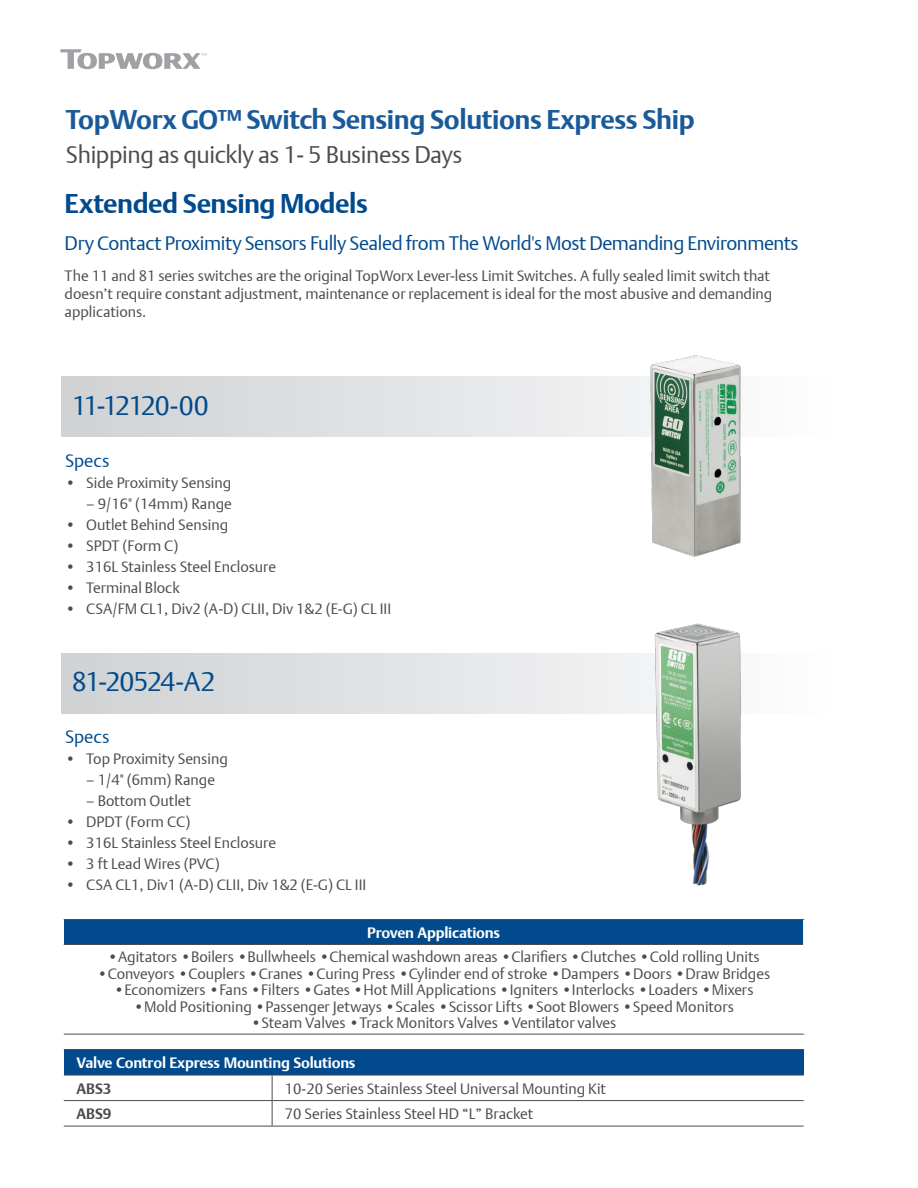
<style>
.page{position:relative;width:918px;height:1188px;background:#fff}
.page>*{position:absolute;margin:0;border:0;box-sizing:border-box;transform-origin:0 0}
.Section_sub-head{font:700 27px "DTL Argo T";letter-spacing:-.015em;color:#1a5a99}
.Section_sub-head-2{font:700 27px "DTL Argo T";letter-spacing:-.02em;color:#004a8d}
.Section_Head{font:27px "DTL Argo T Light";letter-spacing:-.085em;color:#004a8d}
.Section_Head-2{font:27px "DTL Argo T Light";letter-spacing:-.055em;color:#004a8d}
.Section_sub-head-3{font:24px "DTL Argo T Light";letter-spacing:-.015em;color:#4b4c4d}
.Section_sub-head-4{font:19.5px "DTL Argo T Light";letter-spacing:-.02em;color:#004a8d}
.bullet{font:18px "DTL Argo T Light";color:#004a8d}
.Section_sub-head-5{font:15px/18px "DTL Argo T Light";color:#4b4c4d}
.Body_Copy{font:15px "DTL Argo T Light";color:#4b4c4d}
.Heading_Level_3{font:15px "DTL Argo T Light";color:#4b4c4d}
.Main_Subsubhead{font:700 15px "DTL Argo T";letter-spacing:-.015em;color:#fff}
.bullet-2{font:15px "DTL Argo T Light";color:#4b4c4d}
.Body_Copy-2{font:700 15px "DTL Argo T";color:#4b4c4d}
</style>
<div class="page">
<svg style="left:61px;top:377px;width:540px;height:60px"></svg>
<svg style="left:61px;top:653px;width:540px;height:60px"></svg>
<svg style="left:60px;top:49px;width:146px;height:20px"></svg>
<img style="left:601px;top:355px;width:140px;height:202px">
<img style="left:601px;top:623px;width:140px;height:263px">
<div style="left:64px;top:1050px;width:740px;height:25px;background:#004a8d"></div>
<hr style="left:64px;top:1049px;width:208px;height:1px;background:#4b4c4d">
<hr style="left:272px;top:1049px;width:532px;height:1px;background:#4b4c4d">
<svg style="left:64px;top:1075px;width:740px;height:51px"></svg>
<hr style="left:64px;top:1126px;width:208px;height:1px;background:#4b4c4d">
<hr style="left:272px;top:1126px;width:532px;height:1px;background:#4b4c4d">
<div style="left:64px;top:920px;width:740px;height:24px;background:#004a8d"></div>
<hr style="left:64px;top:919px;width:740px;height:1px;background:#4b4c4d">
<hr style="left:64px;top:944px;width:739px;height:1px;background:#4b4c4d">
<hr style="left:64px;top:1034px;width:740px;height:1px;background:#4b4c4d">
<svg style="left:803px;top:920px;width:1px;height:24px"></svg>
<p class="Section_sub-head" style="left:66px;top:103px;width:630px">TopWorx GO™ Switch Sensing Solutions Express Ship</p>
<p class="Section_sub-head-3" style="left:66px;top:140px;width:398px">Shipping as quickly as 1- 5 Business Days</p>
<p class="Section_sub-head-2" style="left:65px;top:187px;width:305px">Extended Sensing Models</p>
<p class="Section_sub-head-4" style="left:65px;top:231px;width:735px">Dry Contact Proximity Sensors Fully Sealed from The World's Most Demanding Environments</p>
<p class="Section_sub-head-5" style="left:65px;top:267px;width:709px">The 11 and 81 series switches are the original TopWorx Lever-less Limit Switches. A fully sealed limit switch that doesn’t require constant adjustment, maintenance or replacement is ideal for the most abusive and demanding applications.</p>
<p class="Section_Head" style="left:72px;top:389px;width:138px">11-12120-00</p>
<p class="bullet" style="left:65px;top:450px;width:46px">Specs</p>
<p class="Section_sub-head-5" style="left:65px;top:473px;width:168px">• Side Proximity Sensing</p>
<p class="bullet-2" style="left:86px;top:495px;width:147px">– 9/16" (14mm) Range</p>
<p class="Section_sub-head-5" style="left:65px;top:515px;width:165px">• Outlet Behind Sensing</p>
<p class="Section_sub-head-5" style="left:65px;top:536px;width:115px">• SPDT (Form C)</p>
<p class="Section_sub-head-5" style="left:65px;top:557px;width:213px">• 316L Stainless Steel Enclosure</p>
<p class="Section_sub-head-5" style="left:65px;top:578px;width:116px">• Terminal Block</p>
<p class="Section_sub-head-5" style="left:65px;top:599px;width:328px">• CSA/FM CL1, Div2 (A-D) CLII, Div 1&amp;2 (E-G) CL III</p>
<p class="Section_Head-2" style="left:72px;top:665px;width:145px">81-20524-A2</p>
<p class="bullet" style="left:65px;top:726px;width:46px">Specs</p>
<p class="Section_sub-head-5" style="left:65px;top:750px;width:164px">• Top Proximity Sensing</p>
<p class="bullet-2" style="left:86px;top:771px;width:130px">– 1/4" (6mm) Range</p>
<p class="bullet-2" style="left:86px;top:792px;width:106px">– Bottom Outlet</p>
<p class="Section_sub-head-5" style="left:65px;top:813px;width:127px">• DPDT (Form CC)</p>
<p class="Section_sub-head-5" style="left:65px;top:834px;width:213px">• 316L Stainless Steel Enclosure</p>
<p class="Section_sub-head-5" style="left:65px;top:855px;width:156px">• 3 ft Lead Wires (PVC)</p>
<p class="Section_sub-head-5" style="left:65px;top:876px;width:303px">• CSA CL1, Div1 (A-D) CLII, Div 1&amp;2 (E-G) CL III</p>
<p class="Main_Subsubhead" style="left:367px;top:924px;width:134px">Proven Applications</p>
<p class="Body_Copy" style="left:108px;top:948px;width:654px">•Agitators •Boilers •Bullwheels •Chemical washdown areas •Clarifiers •Clutches •Cold rolling Units</p>
<p class="Body_Copy" style="left:97px;top:964px;width:675px">•Conveyors •Couplers •Cranes •Curing Press •Cylinder end of stroke •Dampers •Doors •Draw Bridges</p>
<p class="Body_Copy" style="left:114px;top:981px;width:641px">•Economizers •Fans •Filters •Gates •Hot Mill Applications •Igniters •Interlocks •Loaders •Mixers</p>
<p class="Body_Copy" style="left:133px;top:997px;width:602px">•Mold Positioning •Passenger Jetways •Scales •Scissor Lifts •Soot Blowers •Speed Monitors</p>
<p class="Body_Copy" style="left:251px;top:1014px;width:367px">•Steam Valves •Track Monitors Valves •Ventilator valves</p>
<p class="Main_Subsubhead" style="left:77px;top:1054px;width:281px">Valve Control Express Mounting Solutions</p>
<p class="Body_Copy-2" style="left:77px;top:1079px;width:36px">ABS3</p>
<p class="Heading_Level_3" style="left:285px;top:1079px;width:323px">10-20 Series Stainless Steel Universal Mounting Kit</p>
<p class="Body_Copy-2" style="left:77px;top:1105px;width:36px">ABS9</p>
<p class="Heading_Level_3" style="left:285px;top:1105px;width:250px">70 Series Stainless Steel HD “L” Bracket</p>
</div>
